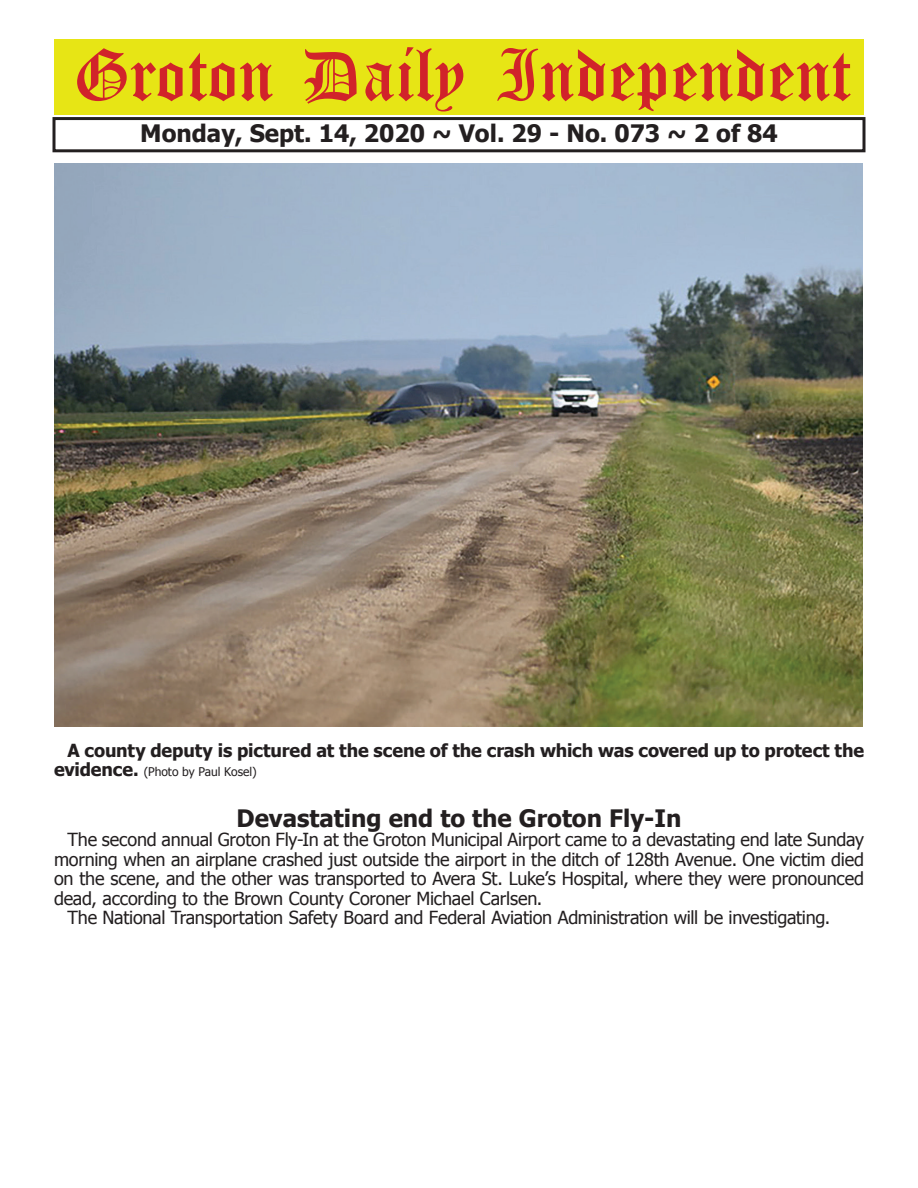
<style>
.page{position:relative;width:918px;height:1188px;background:#fff}
.page>*{position:absolute;margin:0;border:0;box-sizing:border-box;transform-origin:0 0}
.t1{font:54px "Old English Five";color:#d1232a}
.t2{font:700 24px "Tahoma";color:#231f20}
.t3{font:18px "Tahoma";letter-spacing:-.015em;color:#231f20}
.t4{font:700 18px "Tahoma";letter-spacing:-.005em;color:#231f20}
.t5{font:12px "Tahoma";color:#231f20}
.s1{font-weight:700;font-size:18px}
</style>
<div class="page">
<div style="left:52px;top:117px;width:814px;height:35px;border:3px solid #231f20"></div>
<div style="left:54px;top:40px;width:810px;height:75px;background:#e7e515"></div>
<img style="left:54px;top:164px;width:808px;height:562px">
<h1 class="t1" style="left:73px;top:50px;width:779px">Groton Daily Independent</h1>
<h2 class="t2" style="left:140px;top:116px;width:639px">Monday, Sept. 14, 2020 ~ Vol. 29 - No. 073 ~ 2 of 84</h2>
<p class="t4" style="left:68px;top:738px;width:798px">A county deputy is pictured at the scene of the crash which was covered up to protect the</p>
<p class="t5" style="left:54px;top:764px;width:204px"><span class="s1">evidence.</span> (Photo by Paul Kosel)</p>
<h2 class="t2" style="left:237px;top:801px;width:446px">Devastating end to the Groton Fly-In</h2>
<p class="t3" style="left:68px;top:828px;width:798px">The second annual Groton Fly-In at the Groton Municipal Airport came to a devastating end late Sunday</p>
<p class="t3" style="left:54px;top:847px;width:812px">morning when an airplane crashed just outside the airport in the ditch of 128th Avenue. One victim died</p>
<p class="t3" style="left:54px;top:867px;width:812px">on the scene, and the other was transported to Avera St. Luke’s Hospital, where they were pronounced</p>
<p class="t3" style="left:54px;top:886px;width:490px">dead, according to the Brown County Coroner Michael Carlsen.</p>
<p class="t3" style="left:68px;top:906px;width:764px">The National Transportation Safety Board and Federal Aviation Administration will be investigating.</p>
</div>
